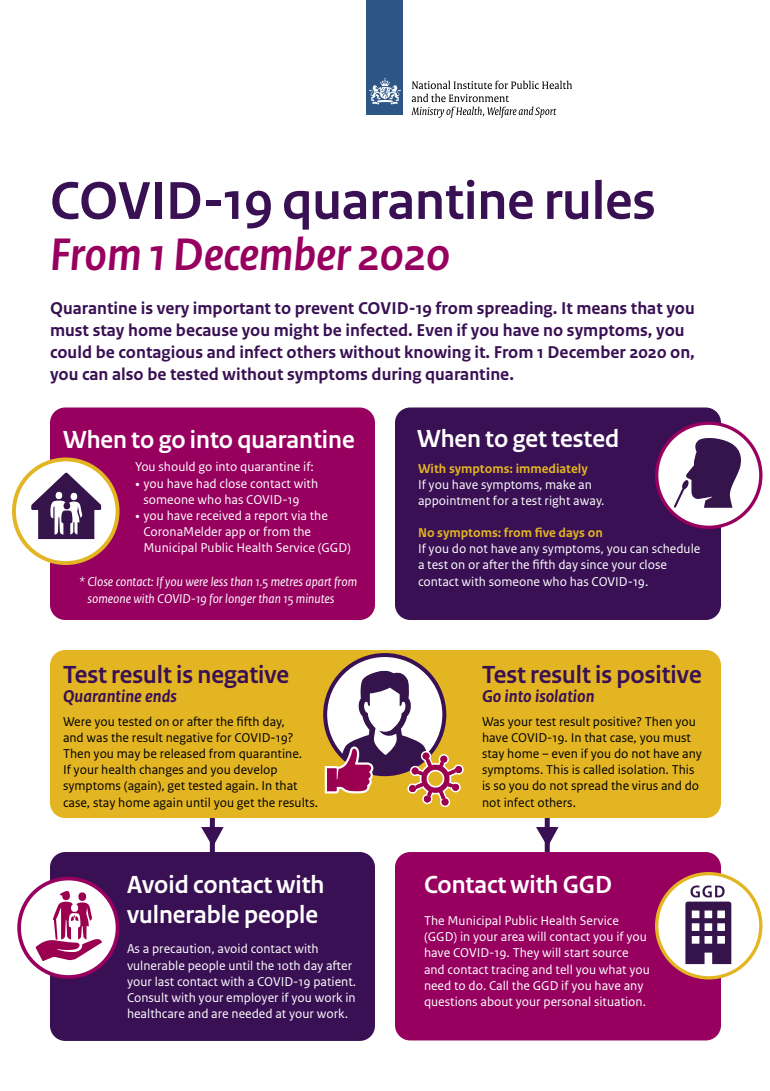
<style>
.page{position:relative;width:770px;height:1091px;background:#fff}
.page>*{position:absolute;margin:0;border:0;box-sizing:border-box;transform-origin:0 0}
.t1{font:700 56px "Rijksoverheid Sans Heading";color:#391053}
.t2{font:italic 700 48px "Rijksoverheid Sans Heading";color:#98005f}
.t3{font:700 26px/30px "Rijksoverheid Sans Heading";color:#fff}
.t4{font:700 26px "Rijksoverheid Sans Heading";color:#391053}
._09_RIVM_Inleiding{font:700 18px/22px "Rijksoverheid Sans Text";color:#391053}
.t5{font:italic 700 18px "Rijksoverheid Sans Text";color:#391053}
._10_RIVM_Broodtekst{font:13.4px/16.1px "Rijksoverheid Sans Text";color:#fff}
._10_RIVM_Broodtekst-2{font:13.4px/16.1px "Rijksoverheid Sans Text";color:#000}
._15_RIVM_Voetnoot{font:italic 13.4px "Rijksoverheid Sans Text";color:#fff}
.t6{font:700 13.4px "Rijksoverheid Sans Text";color:#e3b523}
.s1{font-family:"Rijksoverheid Serif"}
</style>
<div class="page">
<div style="left:210px;top:695px;width:5px;height:213px;background:#391053"></div>
<svg style="left:201px;top:827px;width:23px;height:20px"></svg>
<div style="left:545px;top:695px;width:5px;height:213px;background:#391053"></div>
<svg style="left:536px;top:827px;width:22px;height:20px"></svg>
<div style="left:50px;top:650px;width:671px;height:168px;background:#e3b523;border-radius:15px"></div>
<div style="left:50px;top:852px;width:325px;height:189px;background:#391053;border-radius:15px"></div>
<div style="left:395px;top:852px;width:326px;height:188px;background:#98005f;border-radius:15px"></div>
<div style="left:395px;top:408px;width:326px;height:212px;background:#391053;border-radius:15px"></div>
<div style="left:50px;top:408px;width:325px;height:212px;background:#98005f;border-radius:15px"></div>
<div style="left:657px;top:423px;width:104px;height:104px;background:#fff;border-radius:50%"></div>
<svg style="left:674px;top:438px;width:67px;height:70px"></svg>
<div style="left:655px;top:421px;width:108px;height:108px;border:3px solid #98005f;border-radius:50%"></div>
<svg style="left:14px;top:459px;width:104px;height:104px;fill:#fff"></svg>
<svg style="left:31px;top:472px;width:70px;height:67px;background:#93819e"></svg>
<div style="left:12px;top:458px;width:108px;height:107px;border:4px solid #e3b523;border-radius:50%"></div>
<svg style="left:325px;top:655px;width:119px;height:119px"></svg>
<div style="left:657px;top:874px;width:104px;height:104px;background:#fff;border-radius:50%"></div>
<svg style="left:685px;top:886px;width:46px;height:78px"></svg>
<div style="left:655px;top:872px;width:108px;height:108px;border:3px solid #e3b523;border-radius:50%"></div>
<svg style="left:19px;top:879px;width:99px;height:98px;fill:#fff"></svg>
<svg style="left:35px;top:891px;width:67px;height:70px"></svg>
<div style="left:17px;top:877px;width:102px;height:102px;border:4px solid #98005f;border-radius:50%"></div>
<svg style="left:325px;top:671px;width:139px;height:136px"></svg>
<div style="left:367px;top:0;width:36px;height:115px;background:#2d5586"></div>
<svg style="left:369px;top:78px;width:32px;height:27px"></svg>
<svg style="left:412px;top:81px;width:160px;height:37px"></svg>
<h1 class="t1" style="left:50px;top:169px;width:607px">COVID-19 quarantine rules</h1>
<h1 class="t2" style="left:50px;top:227px;width:402px">From 1 December 2020</h1>
<p class="_09_RIVM_Inleiding" style="left:50px;top:297px;width:646px">Quarantine is very important to prevent COVID-19 from spreading. It means that you must stay home because you might be infected. Even if you have no symptoms, you could be contagious and infect others without knowing it. From 1 December 2020 on, you can also be tested without symptoms during quarantine.</p>
<h2 class="t3" style="left:63px;top:425px;width:293px">When to go into quarantine</h2>
<p class="_10_RIVM_Broodtekst" style="left:135px;top:459px;width:180px">You should go into quarantine if:</p>
<p class="_10_RIVM_Broodtekst" style="left:144px;top:475px;width:176px;text-indent:-9px"><span class="s1">•</span> you have had close contact with someone who has COVID-19</p>
<p class="_10_RIVM_Broodtekst" style="left:144px;top:508px;width:209px;text-indent:-9px"><span class="s1">•</span> you have received a report via the<br>CoronaMelder app or from the<br>Municipal Public Health Service (GGD)</p>
<h2 class="t3" style="left:417px;top:424px;width:204px">When to get tested</h2>
<h3 class="t6" style="left:418px;top:461px;width:171px">With symptoms: immediately</h3>
<p class="_10_RIVM_Broodtekst" style="left:418px;top:476px;width:188px">If you have symptoms, make an appointment for a test right away.</p>
<h3 class="t6" style="left:418px;top:525px;width:186px">No symptoms: from five days on</h3>
<p class="_10_RIVM_Broodtekst" style="left:418px;top:541px;width:284px">If you do not have any symptoms, you can schedule a test on or after the fifth day since your close</p>
<p class="_15_RIVM_Voetnoot" style="left:79px;top:575px;width:280px">* Close contact: If you were less than 1.5 metres apart from</p>
<p class="_10_RIVM_Broodtekst" style="left:418px;top:573px;width:232px">contact with someone who has COVID-19.</p>
<p class="_15_RIVM_Voetnoot" style="left:88px;top:591px;width:249px">someone with COVID-19 for longer than 15 minutes</p>
<h2 class="t4" style="left:63px;top:660px;width:228px">Test result is negative</h2>
<h2 class="t5" style="left:63px;top:686px;width:115px">Quarantine ends</h2>
<p class="_10_RIVM_Broodtekst-2" style="left:63px;top:714px;width:257px">Were you tested on or after the fifth day,<br>and was the result negative for COVID-19?<br>Then you may be released from quarantine.<br>If your health changes and you develop symptoms (again), get tested again. In that case, stay home again until you get the results.</p>
<h3 class="t3" style="left:127px;top:870px;width:199px">Avoid contact with vulnerable people</h3>
<p class="_10_RIVM_Broodtekst" style="left:127px;top:941px;width:231px">As a precaution, avoid contact with vulnerable people until the 10th day after your last contact with a COVID-19 patient.<br>Consult with your employer if you work in healthcare and are needed at your work.</p>
<h2 class="t4" style="left:482px;top:660px;width:221px">Test result is positive</h2>
<h2 class="t5" style="left:482px;top:686px;width:114px">Go into isolation</h2>
<p class="_10_RIVM_Broodtekst-2" style="left:482px;top:714px;width:221px">Was your test result positive? Then you have COVID-19. In that case, you must stay home – even if you do not have any symptoms. This is called isolation. This is so you do not spread the virus and do not infect others.</p>
<h3 class="t3" style="left:424px;top:870px;width:190px">Contact with GGD</h3>
<p class="_10_RIVM_Broodtekst" style="left:424px;top:913px;width:227px">The Municipal Public Health Service (GGD) in your area will contact you if you have COVID-19. They will start source and contact tracing and tell you what you need to do. Call the GGD if you have any questions about your personal situation.</p>
</div>
